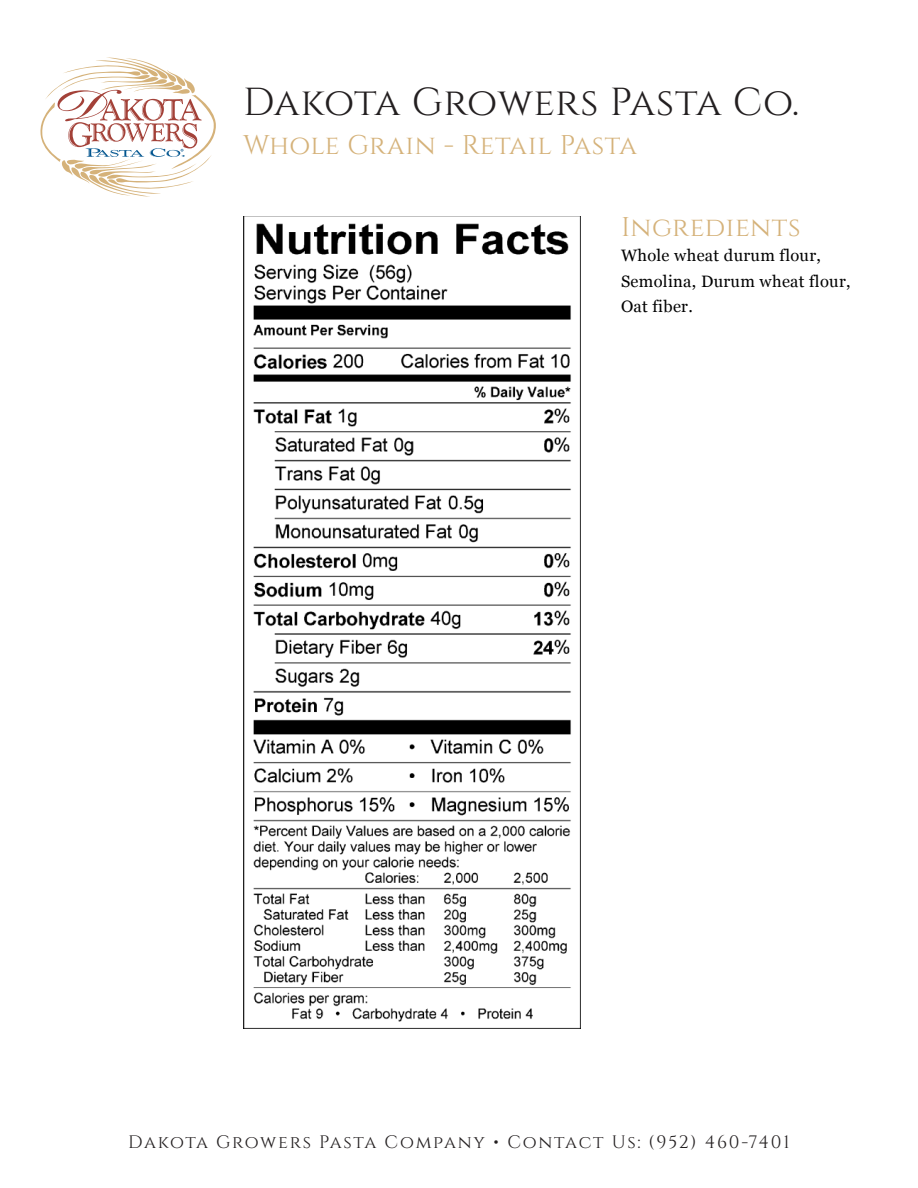
<style>
.page{position:relative;width:918px;height:1188px;background:#fff}
.page>*{position:absolute;margin:0;border:0;box-sizing:border-box;transform-origin:0 0}
.t1{font:39px "Cinzel";letter-spacing:.01em;color:#231f20}
.t2{font:27px "Cinzel";letter-spacing:.02em;color:#d5b27a}
.t3{font:18px "Cinzel";letter-spacing:.095em;color:#231f20}
.t4{font:16.5px/25.5px "Georgia";letter-spacing:.02em;color:#020202}
</style>
<div class="page">
<svg style="left:40px;top:57px;width:176px;height:140px"></svg>
<img style="left:244px;top:216px;width:337px;height:812px">
<h1 class="t1" style="left:243px;top:79px;width:558px">Dakota Growers Pasta Co.</h1>
<h2 class="t2" style="left:243px;top:129px;width:395px">Whole Grain - Retail Pasta</h2>
<h2 class="t2" style="left:621px;top:211px;width:181px">Ingredients</h2>
<p class="t4" style="left:621px;top:242px;width:231px">Whole wheat durum flour,<br>Semolina, Durum wheat flour,<br>Oat fiber.</p>
<p class="t3" style="left:128px;top:1131px;width:663px">Dakota Growers Pasta Company • Contact Us: (952) 460-7401</p>
</div>
